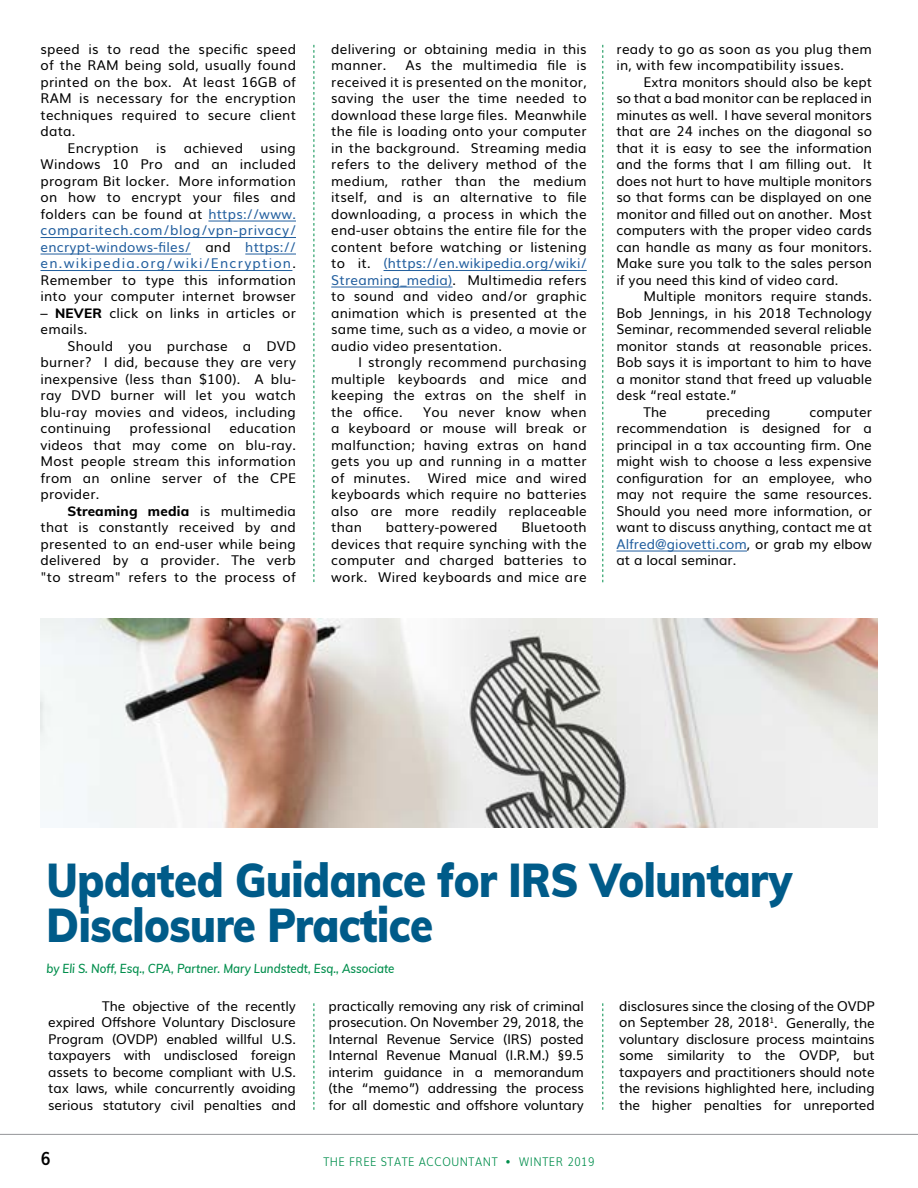
<style>
.page{position:relative;width:918px;height:1188px;background:#fff}
.page>*{position:absolute;margin:0;border:0;box-sizing:border-box;transform-origin:0 0}
.t1{font:900 46.5px/45px "Muli";letter-spacing:-.01em;color:#005b89;scale:.9 1}
.t2{font:700 18px "Muli";color:#000;scale:.9 1}
.t3{font:13.5px/16.5px "Muli";letter-spacing:.015em;color:#000;text-align:justify}
.t4{font:italic 600 12.75px "Muli";color:#008e4c;scale:.9 1}
.t5{font:300 12px "Muli";letter-spacing:.05em;color:#008e4c;scale:.9 1}
.s1{color:#215e9e}
.s2{font-weight:800}
</style>
<div class="page">
<hr style="left:208px;top:221px;width:88px;height:1px;background:#215e9e">
<hr style="left:40px;top:237px;width:256px;height:1px;background:#215e9e">
<hr style="left:40px;top:254px;width:151px;height:1px;background:#215e9e">
<hr style="left:245px;top:254px;width:51px;height:1px;background:#215e9e">
<hr style="left:40px;top:270px;width:252px;height:1px;background:#215e9e">
<hr style="left:384px;top:270px;width:203px;height:1px;background:#215e9e">
<hr style="left:331px;top:287px;width:122px;height:1px;background:#215e9e">
<hr style="left:616px;top:551px;width:131px;height:1px;background:#215e9e">
<svg style="left:314px;top:45px;width:1px;height:537px"></svg>
<svg style="left:602px;top:45px;width:1px;height:537px"></svg>
<svg style="left:602px;top:1003px;width:1px;height:107px"></svg>
<svg style="left:314px;top:1003px;width:1px;height:107px"></svg>
<img style="left:40px;top:618px;width:838px;height:210px">
<hr style="left:0;top:1134px;width:918px;height:1px;background:#939598">
<p class="t3" style="left:40px;top:40px;width:257px">speed is to read the specific speed</p>
<p class="t3" style="left:40px;top:56px;width:257px">of the RAM being sold, usually found</p>
<p class="t3" style="left:40px;top:73px;width:257px">printed on the box. At least 16GB of</p>
<p class="t3" style="left:40px;top:89px;width:257px">RAM is necessary for the encryption</p>
<p class="t3" style="left:40px;top:106px;width:257px">techniques required to secure client</p>
<p class="t3" style="left:40px;top:122px;width:36px">data.</p>
<p class="t3" style="left:68px;top:139px;width:73px">Encryption</p>
<p class="t3" style="left:156px;top:139px;width:12px">is</p>
<p class="t3" style="left:184px;top:139px;width:61px">achieved</p>
<p class="t3" style="left:40px;top:139px;width:257px;text-indent:220px">using Windows 10 Pro and an included program Bit locker. More information on how to encrypt your files and folders can be found at <span class="s1">https://www. comparitech.com/blog/vpn-privacy/ encrypt-windows-files/</span> and <span class="s1">https:// en.wikipedia.org/wiki/Encryption</span>.<br>Remember to type this information into your computer internet browser</p>
<p class="t3" style="left:40px;top:304px;width:257px">– <span class="s2">NEVER</span> click on links in articles or emails.</p>
<p class="t3" style="left:40px;top:337px;width:257px;text-indent:27px">Should you purchase a DVD burner? I did, because they are very inexpensive (less than $100). A blu&shy;ray DVD burner will let you watch blu-ray movies and videos, including continuing</p>
<p class="t3" style="left:40px;top:419px;width:257px;text-indent:189px">education videos that may come on blu-ray.<br>Most people stream this information from an online server of the CPE provider.</p>
<p class="t3" style="left:40px;top:502px;width:257px;text-indent:27px"><span class="s2">Streaming media</span> is multimedia that is constantly received by and presented to an end-user while being delivered by a provider. The verb "to stream" refers to the process of</p>
<p class="t3" style="left:129px;top:419px;width:83px">professional</p>
<p class="t3" style="left:331px;top:40px;width:257px">delivering or obtaining media in this manner.</p>
<p class="t3" style="left:331px;top:56px;width:257px;text-indent:74px">As the multimedia file is received it is presented on the monitor, saving the user the time needed to download these large files. Meanwhile the file is loading onto your computer in the background. Streaming media refers to the delivery method of the medium, rather than the medium itself, and is an alternative to file downloading, a process in which the end-user obtains the entire file for the content before watching or listening to it. <span class="s1">(https://en.wikipedia.org/wiki/ Streaming_media)</span>. Multimedia refers to sound and video and/or graphic animation which is presented at the same time, such as a video, a movie or audio video presentation.</p>
<p class="t3" style="left:331px;top:353px;width:257px;text-indent:27px">I strongly recommend purchasing multiple keyboards and mice and keeping the extras on the shelf in the office.</p>
<p class="t3" style="left:331px;top:403px;width:257px;text-indent:92px">You never know when a keyboard or mouse will break or malfunction; having extras on hand gets you up and running in a matter of minutes.</p>
<p class="t3" style="left:331px;top:469px;width:257px;text-indent:97px">Wired mice and wired keyboards which require no batteries also are more readily replaceable than</p>
<p class="t3" style="left:331px;top:518px;width:257px;text-indent:190px">Bluetooth devices that require synching with the computer and charged batteries to work. Wired keyboards and mice are</p>
<p class="t3" style="left:386px;top:518px;width:113px">battery-powered</p>
<p class="t3" style="left:616px;top:40px;width:257px">ready to go as soon as you plug them in, with few incompatibility issues.</p>
<p class="t3" style="left:616px;top:73px;width:257px;text-indent:27px">Extra monitors should also be kept so that a bad monitor can be replaced in minutes as well. I have several monitors that are 24 inches on the diagonal so that it is easy to see the information and the forms that I am filling out. It does not hurt to have multiple monitors so that forms can be displayed on one monitor and filled out on another. Most computers with the proper video cards can handle as many as four monitors.<br>Make sure you talk to the sales person if you need this kind of video card.</p>
<p class="t3" style="left:644px;top:287px;width:230px">Multiple monitors require stands.</p>
<p class="t3" style="left:616px;top:304px;width:257px">Bob Jennings, in his 2018 Technology</p>
<p class="t3" style="left:616px;top:320px;width:257px">Seminar, recommended several reliable</p>
<p class="t3" style="left:616px;top:337px;width:257px">monitor stands at reasonable prices.</p>
<p class="t3" style="left:616px;top:353px;width:257px">Bob says it is important to him to have</p>
<p class="t3" style="left:616px;top:370px;width:257px">a monitor stand that freed up valuable</p>
<p class="t3" style="left:616px;top:386px;width:122px">desk “real estate.”</p>
<p class="t3" style="left:644px;top:403px;width:25px">The</p>
<p class="t3" style="left:706px;top:403px;width:66px">preceding</p>
<p class="t3" style="left:616px;top:403px;width:257px;text-indent:193px">computer recommendation is designed for a principal in a tax accounting firm. One might wish to choose a less expensive configuration for an employee, who may not require the same resources.<br>Should you need more information, or want to discuss anything, contact me at <span class="s1">Alfred@giovetti.com</span>, or grab my elbow at a local seminar.</p>
<h1 class="t1" style="left:46px;top:856px;width:830px">Updated Guidance for IRS Voluntary<br>Disclosure Practice</h1>
<p class="t4" style="left:46px;top:959px;width:388px">by Eli S. Noff, Esq., CPA, Partner. Mary Lundstedt, Esq., Associate</p>
<p class="t3" style="left:619px;top:997px;width:257px">disclosures since the closing of the OVDP on September 28, 2018<sup>1</sup>. Generally, the voluntary disclosure process maintains some similarity to the OVDP, but taxpayers and practitioners should note the revisions highlighted here, including the higher penalties for unreported</p>
<p class="t3" style="left:48px;top:997px;width:249px;text-indent:54px">The objective of the recently expired Offshore Voluntary Disclosure Program (OVDP) enabled willful U.S. taxpayers with undisclosed foreign assets to become compliant with U.S. tax laws, while concurrently avoiding serious statutory civil penalties and</p>
<p class="t3" style="left:329px;top:997px;width:257px">practically removing any risk of criminal prosecution. On November 29, 2018, the Internal Revenue Service (IRS) posted Internal Revenue Manual (I.R.M.) §9.5 interim guidance in a memorandum (the “memo”) addressing the process for all domestic and offshore voluntary</p>
<h2 class="t2" style="left:40px;top:1144px;width:13px">6</h2>
<p class="t5" style="left:323px;top:1152px;width:303px">THE FREE STATE ACCOUNTANT • WINTER 2019</p>
</div>
